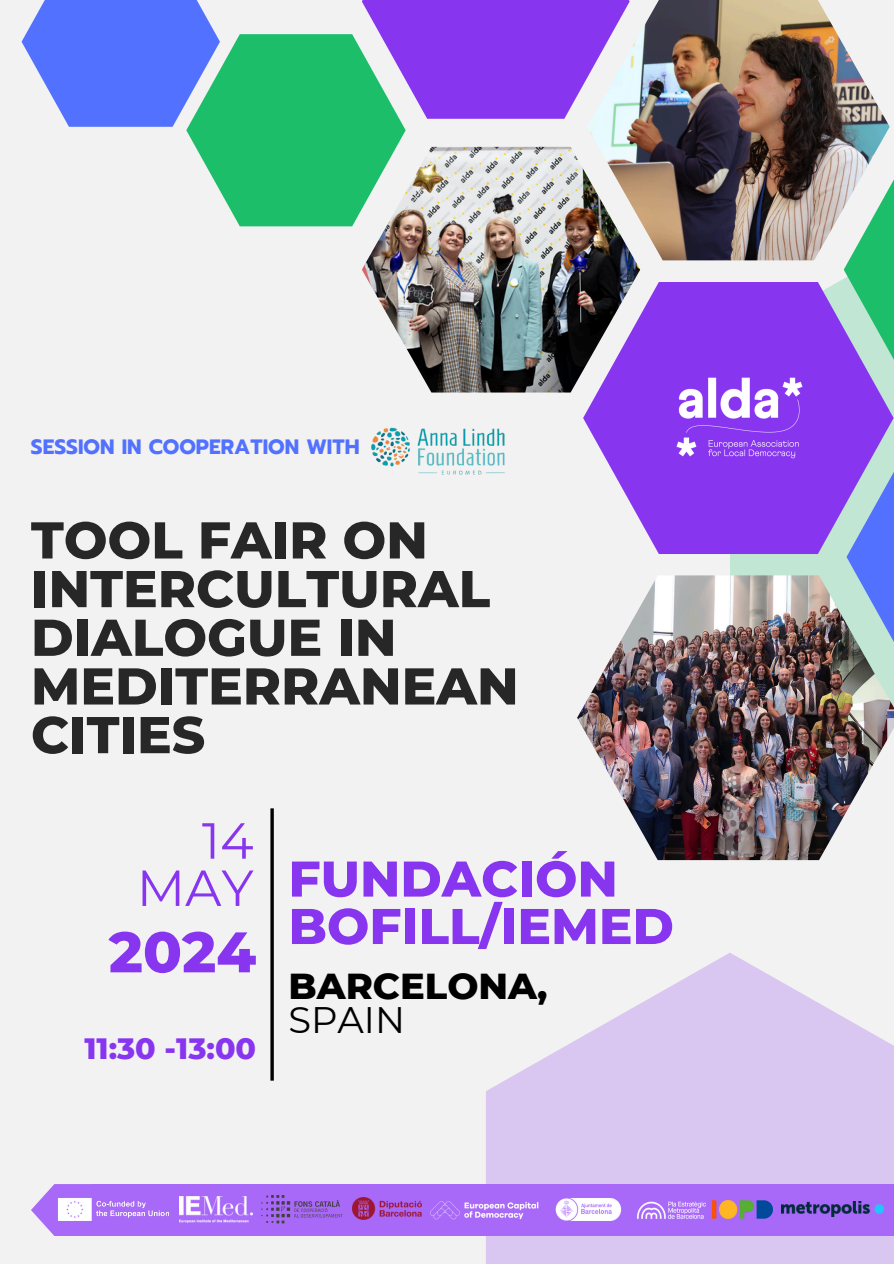
<style>
.page{position:relative;width:894px;height:1264px;background:#fff}
.page>*{position:absolute;margin:0;border:0;box-sizing:border-box;transform-origin:0 0}
.t1{font:800 57px "Montserrat";color:#8835f0}
.t2{font:800 51.6px/48.6px "Montserrat";color:#272727}
.t3{font:50.55px/47.2px "Montserrat";color:#8835f0;text-align:right}
.t4{font:800 50.1px/47.4px "Montserrat";color:#8835f0}
.t5{font:800 36.75px/34.2px "Montserrat";color:#000}
.t6{font:800 30px "Montserrat";color:#8835f0}
.t7{font:700 20.7px "Prompt";color:#5271ff}
.s1{font-weight:400}
</style>
<div class="page">
<div style="left:0;top:0;width:893px;height:1263px;background:#f2f2f2"></div>
<svg style="left:729px;top:260px;width:117px;height:315px"></svg>
<div style="left:362px;top:0;width:267px;height:119px;background:#8835f0"></div>
<div style="left:843px;top:166px;width:50px;height:207px;background:#1cbe6a"></div>
<svg style="left:583px;top:282px;width:310px;height:272px;fill:#8835f0"></svg>
<svg style="left:846px;top:455px;width:47px;height:120px"></svg>
<img style="left:577px;top:575px;width:316px;height:285px">
<img style="left:587px;top:0;width:302px;height:260px">
<img style="left:362px;top:147px;width:278px;height:245px">
<svg style="left:485px;top:953px;width:408px;height:310px;fill:#d9c7f1"></svg>
<svg style="left:22px;top:0;width:383px;height:226px"></svg>
<svg style="left:270px;top:808px;width:4px;height:272px"></svg>
<img style="left:640px;top:348px;width:198px;height:140px">
<svg style="left:31px;top:1184px;width:61px;height:51px"></svg>
<div style="left:92px;top:1183px;width:801px;height:52px;background:#a969f8"></div>
<img style="left:57px;top:1196px;width:113px;height:26px">
<img style="left:712px;top:1200px;width:60px;height:18px">
<img style="left:430px;top:1198px;width:275px;height:22px">
<img style="left:352px;top:1197px;width:69px;height:22px">
<img style="left:261px;top:1195px;width:82px;height:28px">
<img style="left:781px;top:1201px;width:101px;height:15px">
<img style="left:179px;top:1196px;width:74px;height:26px">
<img style="left:371px;top:427px;width:134px;height:48px">
<p class="t7" style="left:31px;top:431px;width:330px">SESSION IN COOPERATION WITH</p>
<h6 class="t2" style="left:31px;top:515px;width:489px">TOOL FAIR ON<br>INTERCULTURAL<br>DIALOGUE IN<br>MEDITERRANEAN<br>CITIES</h6>
<p class="t3" style="left:137px;top:817px;width:118px">14<br>MAY</p>
<p class="t1" style="left:109px;top:917px;width:149px">2024</p>
<p class="t6" style="left:84px;top:1030px;width:173px">11:30 -13:00</p>
<p class="t4" style="left:288px;top:854px;width:387px">FUNDACIÓN<br>BOFILL/IEMED</p>
<p class="t5" style="left:288px;top:968px;width:260px">BARCELONA,<br><span class="s1">SPAIN</span></p>
</div>
